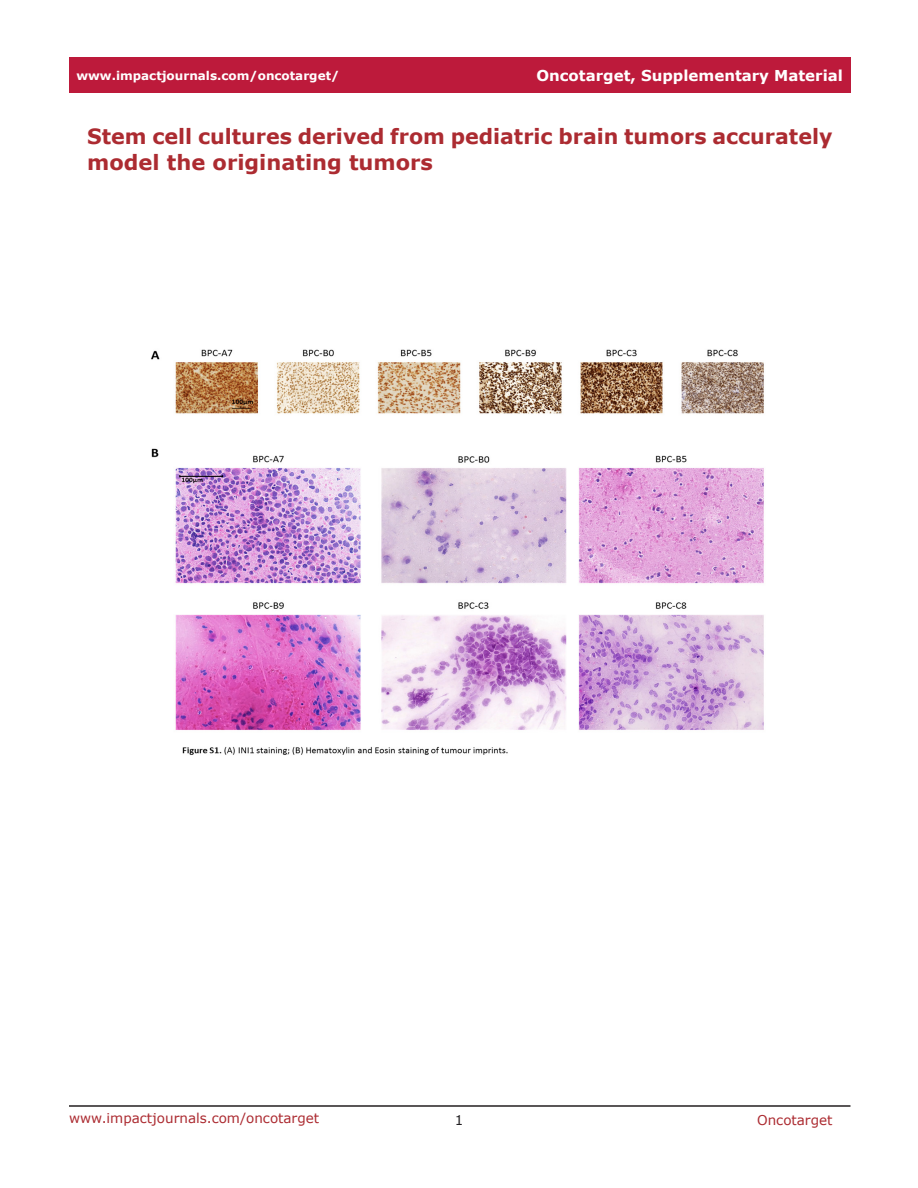
<style>
.page{position:relative;width:918px;height:1188px;background:#fff}
.page>*{position:absolute;margin:0;border:0;box-sizing:border-box;transform-origin:0 0}
.t1{font:700 21px/25.2px "Verdana";color:#ac2b31}
.t2{font:700 15px "Verdana";color:#fff}
.t3{font:13.5px "Verdana";color:#ac2b31}
.t4{font:13.5px "Verdana";color:#221f22}
.t5{font:700 12px "Verdana";color:#fff}
</style>
<div class="page">
<hr style="left:69px;top:1105px;width:781px;height:2px;background:#231f20">
<div style="left:69px;top:57px;width:781px;height:36px;background:#bd1a3b"></div>
<img style="left:151px;top:349px;width:613px;height:406px">
<p class="t5" style="left:76px;top:67px;width:264px">www.impactjournals.com/oncotarget/</p>
<p class="t2" style="left:536px;top:65px;width:308px">Oncotarget, Supplementary Material</p>
<p class="t1" style="left:87px;top:124px;width:747px">Stem cell cultures derived from pediatric brain tumors accurately model the originating tumors</p>
<p class="t3" style="left:69px;top:1109px;width:252px">www.impactjournals.com/oncotarget</p>
<p class="t4" style="left:455px;top:1111px;width:10px">1</p>
<p class="t3" style="left:757px;top:1111px;width:77px">Oncotarget</p>
</div>
